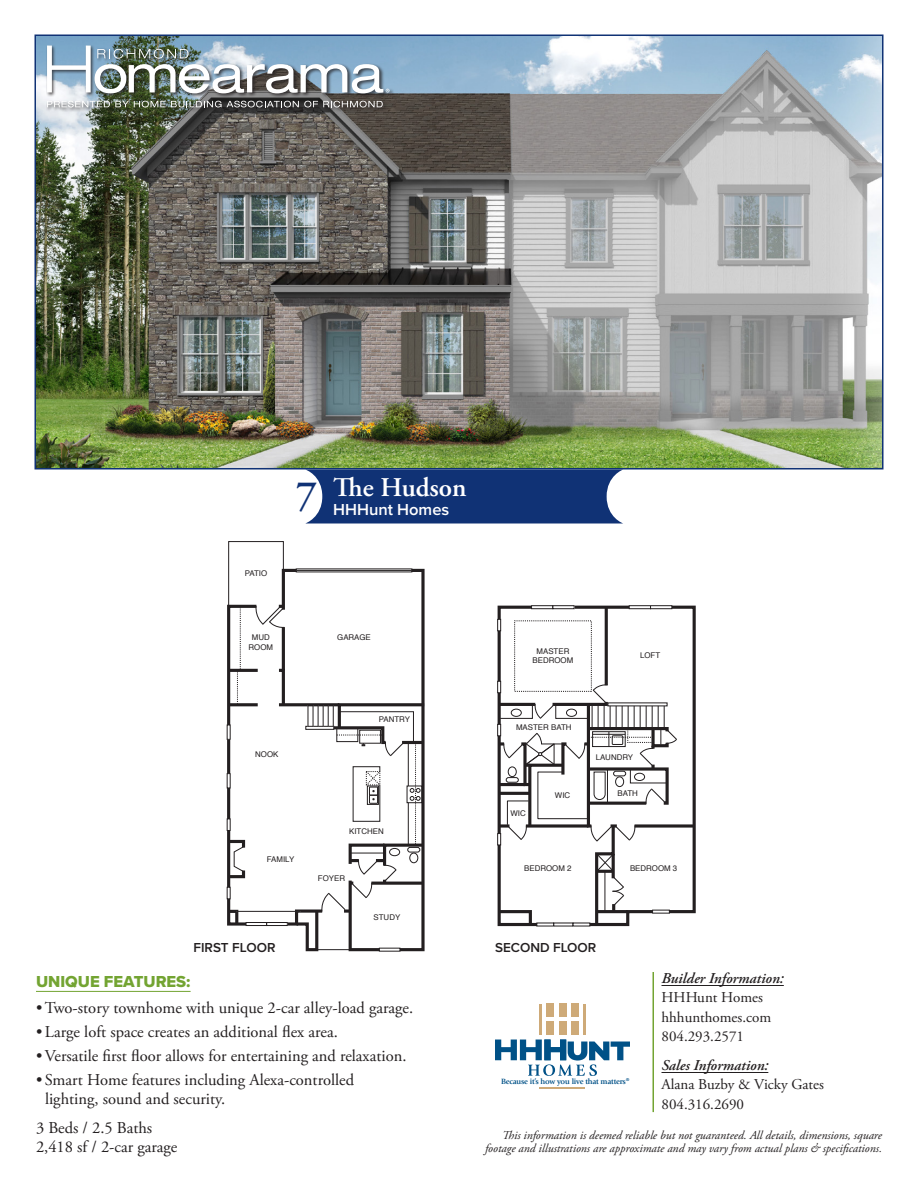
<style>
.page{position:relative;width:918px;height:1188px;background:#fff}
.page>*{position:absolute;margin:0;border:0;box-sizing:border-box;transform-origin:0 0}
.t1{font:600 42px "Adobe Garamond Pro";color:#103275}
.t2{font:600 27px "Adobe Garamond Pro";color:#fff}
.t3{font:16.5px/19.5px "Adobe Garamond Pro";color:#231f20}
.t4{font:16.5px "Proxima Nova Extrabld";color:#73a432}
.t5{font:600 16.5px "Proxima Nova";color:#fff}
.t6{font:15px "Adobe Garamond Pro";color:#231f20}
.t7{font:italic 600 15px "Adobe Garamond Pro";color:#231f20}
.t8{font:600 13.5px "Proxima Nova";color:#231f20}
.t9{font:italic 12px "Adobe Garamond Pro";color:#231f20}
.t10{font:700 7.95px "Giovanni";letter-spacing:-.025em;color:#005187}
.t11{font:7.8px/9.4px "Helvetica";color:#231f20;text-align:center}
</style>
<div class="page">
<img style="left:34px;top:34px;width:850px;height:436px">
<svg style="left:226px;top:541px;width:199px;height:411px"></svg>
<hr style="left:237px;top:911px;width:63px;height:1px;background:#231f20">
<hr style="left:296px;top:570px;width:116px;height:1px;background:#231f20">
<svg style="left:497px;top:605px;width:199px;height:309px"></svg>
<hr style="left:605px;top:607px;width:3px;height:78px;background:#231f20">
<svg style="left:678px;top:824px;width:16px;height:4px"></svg>
<div style="left:497px;top:619px;width:4px;height:12px;border:1px solid #231f20"></div>
<div style="left:531px;top:605px;width:22px;height:4px;border:1px solid #231f20"></div>
<div style="left:553px;top:605px;width:21px;height:4px;border:1px solid #231f20"></div>
<div style="left:629px;top:605px;width:22px;height:4px;border:1px solid #231f20"></div>
<div style="left:650px;top:605px;width:22px;height:4px;border:1px solid #231f20"></div>
<svg style="left:497px;top:681px;width:181px;height:246px"></svg>
<hr style="left:36px;top:991px;width:155px;height:1px;background:#73a432">
<hr style="left:662px;top:985px;width:122px;height:1px;background:#231f20">
<hr style="left:662px;top:1072px;width:106px;height:1px;background:#231f20">
<hr style="left:652px;top:972px;width:2px;height:140px;background:#73a432">
<div style="left:559px;top:1021px;width:8px;height:14px;background:#ceaa78"></div>
<div style="left:547px;top:1021px;width:7px;height:14px;background:#ceaa78"></div>
<div style="left:547px;top:1004px;width:7px;height:13px;background:#ceaa78"></div>
<div style="left:559px;top:1004px;width:8px;height:13px;background:#ceaa78"></div>
<hr style="left:540px;top:1004px;width:2px;height:31px;background:#ceaa78">
<div style="left:571px;top:1021px;width:8px;height:14px;background:#ceaa78"></div>
<hr style="left:583px;top:1004px;width:3px;height:31px;background:#ceaa78">
<div style="left:571px;top:1004px;width:8px;height:13px;background:#ceaa78"></div>
<svg style="left:495px;top:1040px;width:135px;height:36px"></svg>
<hr style="left:539px;top:1087px;width:46px;height:2px;background:#ceaa78">
<svg style="left:305px;top:470px;width:318px;height:54px;background:#244380"></svg>
<div style="left:46px;top:45px;width:348px;height:68px;background:#231f20;opacity:.75"></div>
<svg style="left:47px;top:101px;width:336px;height:6px;background:#858882"></svg>
<img style="left:47px;top:46px;width:343px;height:47px">
<p class="t11" style="left:245px;top:569px;width:24px">PATIO</p>
<p class="t1" style="left:296px;top:471px;width:23px">7</p>
<p class="t2" style="left:333px;top:472px;width:135px">The Hudson</p>
<p class="t5" style="left:333px;top:497px;width:118px">HHHunt Homes</p>
<p class="t11" style="left:249px;top:633px;width:26px">MUD<br>ROOM</p>
<p class="t11" style="left:337px;top:633px;width:35px">GARAGE</p>
<p class="t11" style="left:255px;top:750px;width:25px">NOOK</p>
<p class="t11" style="left:379px;top:715px;width:33px">PANTRY</p>
<p class="t11" style="left:267px;top:855px;width:29px">FAMILY</p>
<p class="t11" style="left:349px;top:827px;width:36px">KITCHEN</p>
<p class="t11" style="left:318px;top:874px;width:29px">FOYER</p>
<p class="t11" style="left:374px;top:912px;width:28px">STUDY</p>
<p class="t11" style="left:533px;top:647px;width:42px">MASTER<br>BEDROOM</p>
<p class="t11" style="left:640px;top:651px;width:22px">LOFT</p>
<p class="t11" style="left:516px;top:723px;width:57px">MASTER BATH</p>
<p class="t11" style="left:596px;top:753px;width:39px">LAUNDRY</p>
<p class="t11" style="left:510px;top:809px;width:17px">WIC</p>
<p class="t11" style="left:555px;top:791px;width:17px">WIC</p>
<p class="t11" style="left:618px;top:789px;width:22px">BATH</p>
<p class="t11" style="left:524px;top:864px;width:49px">BEDROOM 2</p>
<p class="t11" style="left:630px;top:864px;width:49px">BEDROOM 3</p>
<p class="t8" style="left:194px;top:937px;width:83px">FIRST FLOOR</p>
<p class="t8" style="left:495px;top:937px;width:103px">SECOND FLOOR</p>
<p class="t7" style="left:662px;top:969px;width:124px">Builder Information:</p>
<p class="t6" style="left:662px;top:989px;width:103px">HHHunt Homes</p>
<p class="t6" style="left:662px;top:1008px;width:111px">hhhunthomes.com</p>
<p class="t6" style="left:662px;top:1028px;width:84px">804.293.2571</p>
<p class="t7" style="left:662px;top:1056px;width:108px">Sales Information:</p>
<p class="t6" style="left:662px;top:1076px;width:164px">Alana Buzby &amp; Vicky Gates</p>
<p class="t6" style="left:662px;top:1095px;width:84px">804.316.2690</p>
<p class="t4" style="left:36px;top:969px;width:156px">UNIQUE FEATURES:</p>
<p class="t3" style="left:36px;top:998px;width:379px">• Two-story townhome with unique 2-car alley-load garage.</p>
<p class="t3" style="left:36px;top:1022px;width:303px">• Large loft space creates an additional flex area.</p>
<p class="t3" style="left:36px;top:1046px;width:372px">• Versatile first floor allows for entertaining and relaxation.</p>
<p class="t3" style="left:45px;top:1070px;width:311px;text-indent:-9px">• Smart Home features including Alexa-controlled lighting, sound and security.</p>
<p class="t3" style="left:36px;top:1118px;width:143px">3 Beds / 2.5 Baths<br>2,418 sf / 2-car garage</p>
<p class="t9" style="left:502px;top:1127px;width:381px">This information is deemed reliable but not guaranteed. All details, dimensions, square</p>
<p class="t10" style="left:501px;top:1077px;width:130px">Because it’s how you live that matters<sup>®</sup></p>
<p class="t9" style="left:485px;top:1141px;width:398px">footage and illustrations are approximate and may vary from actual plans &amp; specifications.</p>
</div>
